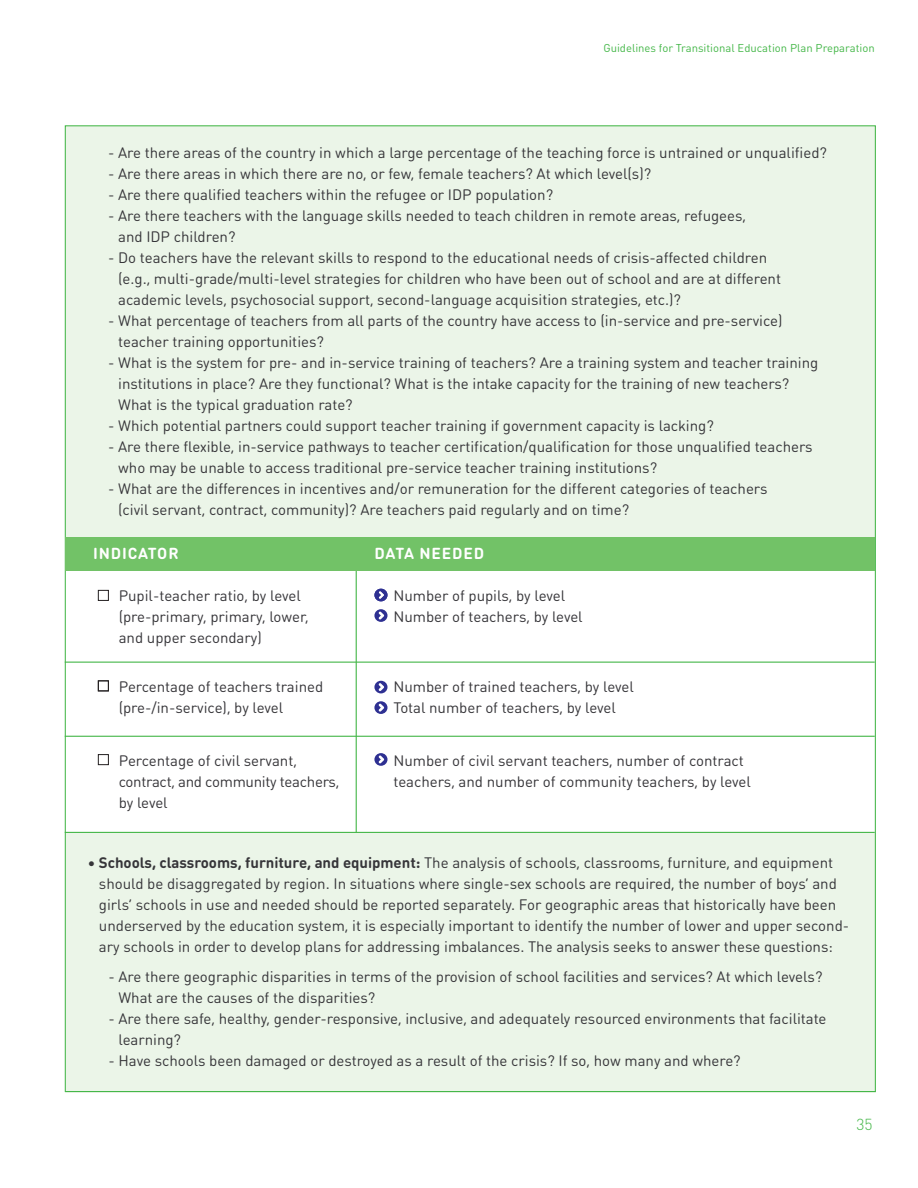
<style>
.page{position:relative;width:918px;height:1188px;background:#fff}
.page>*{position:absolute;margin:0;border:0;box-sizing:border-box;transform-origin:0 0}
.t1{font:700 15.75px "DIN Round Pro";letter-spacing:.055em;color:#fff}
.t2{font:300 15.75px "DIN Round Pro";color:#45b749}
.t3{font:15px/21px "DIN Round Pro";color:#363539}
.t4{font:15px/21px "DIN Round Pro";letter-spacing:-.02em;color:#363539}
.t5{font:11.25px "DIN Round Pro";color:#45b749}
.s1{font-weight:700}
</style>
<div class="page">
<div style="left:65px;top:833px;width:810px;height:259px;background:#ebf5e8"></div>
<div style="left:65px;top:126px;width:810px;height:424px;background:#ebf5e8"></div>
<div style="left:98px;top:590px;width:11px;height:11px;border:1px solid #231f20"></div>
<hr style="left:65px;top:736px;width:810px;height:1px;background:#45b749">
<hr style="left:356px;top:564px;width:1px;height:269px;background:#45b749">
<hr style="left:65px;top:662px;width:810px;height:1px;background:#45b749">
<hr style="left:65px;top:832px;width:810px;height:1px;background:#45b749">
<div style="left:98px;top:681px;width:11px;height:10px;border:1px solid #231f20"></div>
<div style="left:98px;top:754px;width:11px;height:11px;border:1px solid #231f20"></div>
<svg style="left:374px;top:609px;width:14px;height:13px"></svg>
<svg style="left:374px;top:589px;width:14px;height:12px"></svg>
<svg style="left:374px;top:701px;width:14px;height:13px"></svg>
<svg style="left:374px;top:681px;width:14px;height:12px"></svg>
<svg style="left:374px;top:753px;width:14px;height:13px"></svg>
<div style="left:66px;top:537px;width:809px;height:34px;background:#72c267"></div>
<p class="t5" style="left:603px;top:40px;width:273px">Guidelines for Transitional Education Plan Preparation</p>
<p class="t3" style="left:108px;top:141px;width:720px">- Are there areas of the country in which a large percentage of the teaching force is untrained or unqualified?</p>
<p class="t3" style="left:108px;top:162px;width:545px">- Are there areas in which there are no, or few, female teachers? At which level(s)?</p>
<p class="t3" style="left:108px;top:183px;width:447px">- Are there qualified teachers within the refugee or IDP population?</p>
<p class="t3" style="left:118px;top:204px;width:629px;text-indent:-10px">- Are there teachers with the language skills needed to teach children in remote areas, refugees, and IDP children?</p>
<p class="t3" style="left:118px;top:246px;width:664px;text-indent:-10px">- Do teachers have the relevant skills to respond to the educational needs of crisis-affected children (e.g., multi-grade/multi-level strategies for children who have been out of school and are at different academic levels, psychosocial support, second-language acquisition strategies, etc.)?</p>
<p class="t3" style="left:118px;top:309px;width:666px;text-indent:-10px">- What percentage of teachers from all parts of the country have access to (in-service and pre-service) teacher training opportunities?</p>
<p class="t3" style="left:118px;top:351px;width:702px;text-indent:-10px">- What is the system for pre- and in-service training of teachers? Are a training system and teacher training institutions in place? Are they functional? What is the intake capacity for the training of new teachers?<br>What is the typical graduation rate?</p>
<p class="t3" style="left:108px;top:414px;width:607px">- Which potential partners could support teacher training if government capacity is lacking?</p>
<p class="t3" style="left:118px;top:435px;width:696px;text-indent:-10px">- Are there flexible, in-service pathways to teacher certification/qualification for those unqualified teachers who may be unable to access traditional pre-service teacher training institutions?</p>
<p class="t3" style="left:118px;top:477px;width:651px;text-indent:-10px">- What are the differences in incentives and/or remuneration for the different categories of teachers (civil servant, contract, community)? Are teachers paid regularly and on time?</p>
<p class="t1" style="left:93px;top:542px;width:39px">Indicat</p>
<p class="t1" style="left:157px;top:542px;width:23px">or</p>
<p class="t1" style="left:374px;top:542px;width:11px">Data</p>
<p class="t1" style="left:419px;top:542px;width:66px">needed</p>
<p class="t3" style="left:393px;top:584px;width:191px">Number of pupils, by level<br>Number of teachers, by level</p>
<p class="t3" style="left:119px;top:585px;width:191px">Pupil-teacher ratio, by level (pre-primary, primary, lower, and upper secondary)</p>
<p class="t3" style="left:119px;top:676px;width:206px">Percentage of teachers trained (pre-/in-service), by level</p>
<p class="t3" style="left:393px;top:676px;width:242px">Number of trained teachers, by level<br>Total number of teachers, by level</p>
<p class="t3" style="left:393px;top:749px;width:359px">Number of civil servant teachers, number of contract teachers, and number of community teachers, by level</p>
<p class="t4" style="left:119px;top:749px;width:222px">Percentage of civil servant, contract, and community teachers, by level</p>
<p class="t3" style="left:99px;top:852px;width:752px;text-indent:-12px"><span class="s1">• Schools, classrooms, furniture, and equipment:</span> The analysis of schools, classrooms, furniture, and equipment should be disaggregated by region. In situations where single-sex schools are required, the number of boys’ and girls’ schools in use and needed should be reported separately. For geographic areas that historically have been underserved by the education system, it is especially important to identify the number of lower and upper second&shy;ary schools in order to develop plans for addressing imbalances. The analysis seeks to answer these questions:</p>
<p class="t3" style="left:118px;top:966px;width:706px;text-indent:-10px">- Are there geographic disparities in terms of the provision of school facilities and services? At which levels?<br>What are the causes of the disparities?</p>
<p class="t3" style="left:118px;top:1008px;width:710px;text-indent:-10px">- Are there safe, healthy, gender-responsive, inclusive, and adequately resourced environments that facilitate learning?</p>
<p class="t3" style="left:108px;top:1050px;width:634px">- Have schools been damaged or destroyed as a result of the crisis? If so, how many and where?</p>
<p class="t2" style="left:856px;top:1114px;width:18px">35</p>
</div>
